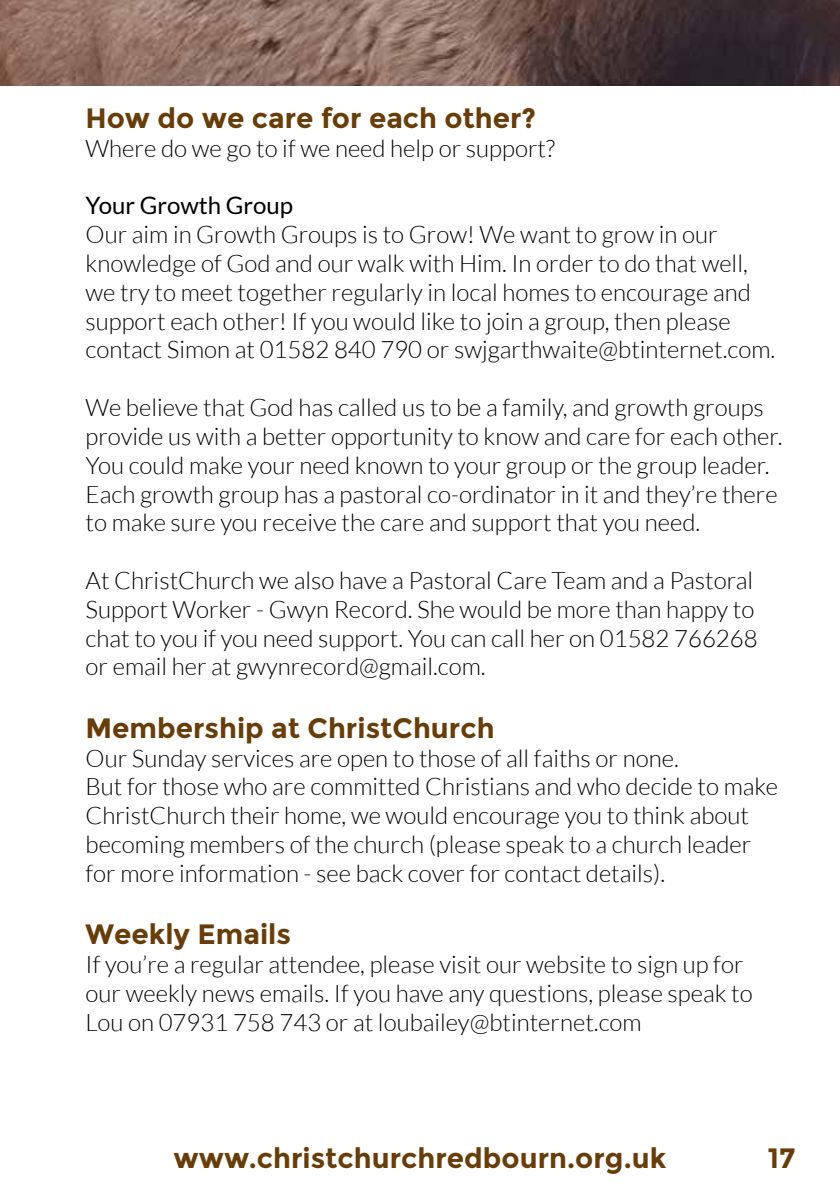
<style>
.page{position:relative;width:840px;height:1191px;background:#fff}
.page>*{position:absolute;margin:0;border:0;box-sizing:border-box;transform-origin:0 0}
.t1{font:700 28px "Montserrat";color:#673d0a}
.t2{font:300 24px/28.8px "Lato";color:#000}
.t3{font:24px "Lato";color:#000}
</style>
<div class="page">
<img style="left:1px;top:0;width:838px;height:85px">
<img style="left:0;top:0;width:1px;height:200px">
<p class="t1" style="left:85px;top:101px;width:452px">How do we care for each other?</p>
<p class="t2" style="left:85px;top:134px;width:470px">Where do we go to if we need help or support?</p>
<p class="t3" style="left:85px;top:192px;width:209px">Your Growth Group</p>
<p class="t2" style="left:85px;top:220px;width:690px">Our aim in Growth Groups is to Grow! We want to grow in our knowledge of God and our walk with Him. In order to do that well, we try to meet together regularly in local homes to encourage and support each other! If you would like to join a group, then please contact Simon at 01582 840 790 or swjgarthwaite@btinternet.com.</p>
<p class="t2" style="left:85px;top:393px;width:698px">We believe that God has called us to be a family, and growth groups provide us with a better opportunity to know and care for each other.<br>You could make your need known to your group or the group leader.<br>Each growth group has a pastoral co-ordinator in it and they’re there to make sure you receive the care and support that you need.</p>
<p class="t2" style="left:85px;top:566px;width:673px">At ChristChurch we also have a Pastoral Care Team and a Pastoral Support Worker - Gwyn Record. She would be more than happy to chat to you if you need support. You can call her on 01582 766268 or email her at gwynrecord@gmail.com.</p>
<p class="t1" style="left:85px;top:711px;width:410px">Membership at ChristChurch</p>
<p class="t2" style="left:85px;top:743px;width:693px">Our Sunday services are open to those of all faiths or none.<br>But for those who are committed Christians and who decide to make ChristChurch their home, we would encourage you to think about becoming members of the church (please speak to a church leader for more information - see back cover for contact details).</p>
<p class="t1" style="left:85px;top:917px;width:207px">Weekly Emails</p>
<p class="t2" style="left:85px;top:950px;width:668px">If you’re a regular attendee, please visit our website to sign up for our weekly news emails. If you have any questions, please speak to<br>Lou on 07931 758 743 or at loubailey@btinternet.com</p>
<p class="t1" style="left:173px;top:1142px;width:494px">www.christchurchredbourn.org.uk</p>
<p class="t1" style="left:767px;top:1142px;width:29px">17</p>
</div>
